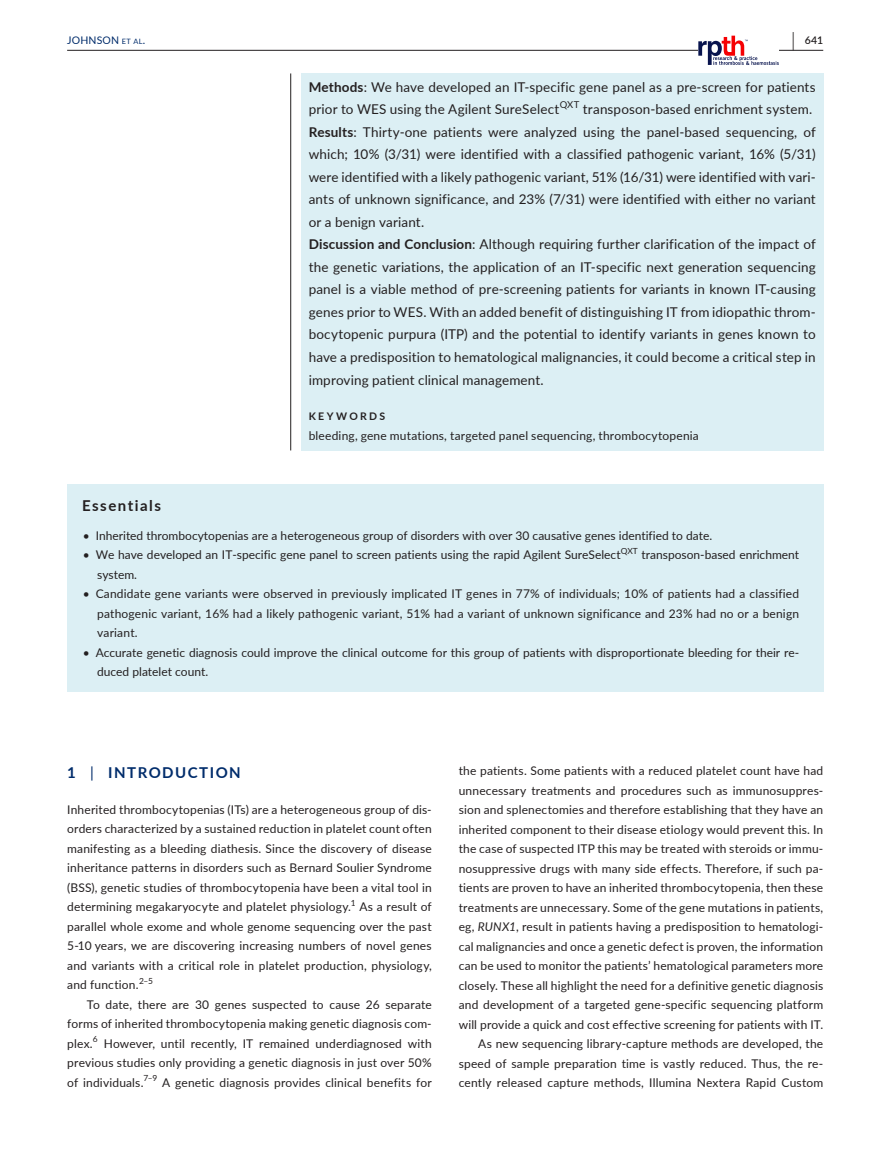
<style>
.page{position:relative;width:893px;height:1174px;background:#fff}
.page>*{position:absolute;margin:0;border:0;box-sizing:border-box;transform-origin:0 0}
.t1{font:600 19.5px "Lato";color:#231f20;scale:.48 1}
.t2{font:700 15px "Lato";letter-spacing:.1em;color:#002c6b}
.t3{font:700 15px "Lato";letter-spacing:.1em;color:#231f20}
.t4{font:13.5px/22.5px "Lato";letter-spacing:.01em;color:#231f20}
.t5{font:12px/19.5px "Lato";letter-spacing:.01em;color:#231f20;text-align:justify}
.t6{font:10.5px "Lato";letter-spacing:.02em;color:#002c6b}
.t7{font:700 10.5px "Lato";letter-spacing:.22em;color:#231f20}
.t8{font:600 10.5px "Lato";color:#231f20}
.t9{font:8.4px "Lato";color:#231f20}
.s1{font-size:7.35px}
.s2{font-weight:700}
.s3{font-weight:400}
.s4{font-style:italic}
</style>
<div class="page">
<hr style="left:67px;top:50px;width:756px;height:1px;background:#231f20">
<svg style="left:698px;top:36px;width:81px;height:29px"></svg>
<div style="left:301px;top:73px;width:522px;height:377px;background:#dceff4"></div>
<hr style="left:290px;top:73px;width:1px;height:377px;background:#231f20">
<div style="left:67px;top:484px;width:756px;height:207px;background:#dceff4"></div>
<h1 class="t1" style="left:792px;top:26px;width:7px">|</h1>
<p class="t6" style="left:67px;top:33px;width:80px">JOHNSON <span class="s1">et al</span>.</p>
<p class="t8" style="left:805px;top:33px;width:20px">641</p>
<p class="t4" style="left:309px;top:75px;width:508px"><span class="s2">Methods</span>: We have developed an IT-specific gene panel as a pre-screen for patients prior to WES using the Agilent SureSelect<sup>QXT</sup> transposon-based enrichment system.<br><span class="s2">Results</span>: Thirty-one patients were analyzed using the panel-based sequencing, of which; 10% (3/31) were identified with a classified pathogenic variant, 16% (5/31) were identified with a likely pathogenic variant, 51% (16/31) were identified with vari&shy;ants of unknown significance, and 23% (7/31) were identified with either no variant or a benign variant.<br><span class="s2">Discussion and Conclusion</span>: Although requiring further clarification of the impact of the genetic variations, the application of an IT-specific next generation sequencing panel is a viable method of pre-screening patients for variants in known IT-causing genes prior to WES. With an added benefit of distinguishing IT from idiopathic throm&shy;bocytopenic purpura (ITP) and the potential to identify variants in genes known to have a predisposition to hematological malignancies, it could become a critical step in improving patient clinical management.</p>
<p class="t7" style="left:309px;top:409px;width:78px">KEYWORDS</p>
<p class="t5" style="left:309px;top:425px;width:392px">bleeding, gene mutations, targeted panel sequencing, thrombocytopenia</p>
<p class="t3" style="left:82px;top:495px;width:80px">Essentials</p>
<p class="t5" style="left:83px;top:525px;width:631px">• Inherited thrombocytopenias are a heterogeneous group of disorders with over 30 causative genes identified to date.</p>
<p class="t5" style="left:83px;top:544px;width:539px">• We have developed an IT-specific gene panel to screen patients using the rapid Agilent SureSelect</p>
<p class="t9" style="left:621px;top:545px;width:19px">QXT</p>
<p class="t5" style="left:641px;top:544px;width:159px">transposon-based enrichment</p>
<p class="t5" style="left:97px;top:564px;width:41px">system.</p>
<p class="t5" style="left:97px;top:583px;width:703px;text-indent:-14px">• Candidate gene variants were observed in previously implicated IT genes in 77% of individuals; 10% of patients had a classified pathogenic variant, 16% had a likely pathogenic variant, 51% had a variant of unknown significance and 23% had no or a benign variant.</p>
<p class="t5" style="left:97px;top:642px;width:703px;text-indent:-14px">• Accurate genetic diagnosis could improve the clinical outcome for this group of patients with disproportionate bleeding for their re&shy;duced platelet count.</p>
<p class="t2" style="left:67px;top:761px;width:175px">1 <span class="s3">|</span> INTRODUCTION</p>
<p class="t5" style="left:67px;top:799px;width:366px">Inherited thrombocytopenias (ITs) are a heterogeneous group of dis&shy;orders characterized by a sustained reduction in platelet count often manifesting as a bleeding diathesis. Since the discovery of disease inheritance patterns in disorders such as Bernard Soulier Syndrome (BSS), genetic studies of thrombocytopenia have been a vital tool in determining megakaryocyte and platelet physiology.<sup>1</sup> As a result of parallel whole exome and whole genome sequencing over the past 5-10 years, we are discovering increasing numbers of novel genes and variants with a critical role in platelet production, physiology, and function.<sup>2–5</sup></p>
<p class="t5" style="left:67px;top:994px;width:366px;text-indent:20px">To date, there are 30 genes suspected to cause 26 separate forms of inherited thrombocytopenia making genetic diagnosis com&shy;plex.<sup>6</sup> However, until recently, IT remained underdiagnosed with previous studies only providing a genetic diagnosis in just over 50% of individuals.</p>
<p class="t9" style="left:143px;top:1072px;width:15px">7–9</p>
<p class="t5" style="left:162px;top:1072px;width:271px">A genetic diagnosis provides clinical benefits for</p>
<p class="t5" style="left:459px;top:760px;width:366px;text-align:right">the patients. Some patients with a reduced platelet count have had unnecessary treatments and procedures such as immunosuppres&shy;sion and splenectomies and therefore establishing that they have an inherited component to their disease etiology would prevent this. In the case of suspected ITP this may be treated with steroids or immu&shy;nosuppressive drugs with many side effects. Therefore, if such pa&shy;tients are proven to have an inherited thrombocytopenia, then these treatments are unnecessary. Some of the gene mutations in patients, eg, <span class="s4">RUNX1</span>, result in patients having a predisposition to hematologi&shy;cal malignancies and once a genetic defect is proven, the information can be used to monitor the patients’ hematological parameters more closely. These all highlight the need for a definitive genetic diagnosis and development of a targeted gene-specific sequencing platform will provide a quick and cost effective screening for patients with IT.<br>As new sequencing library-capture methods are developed, the speed of sample preparation time is vastly reduced. Thus, the re&shy;cently released capture methods, Illumina Nextera Rapid Custom</p>
</div>
